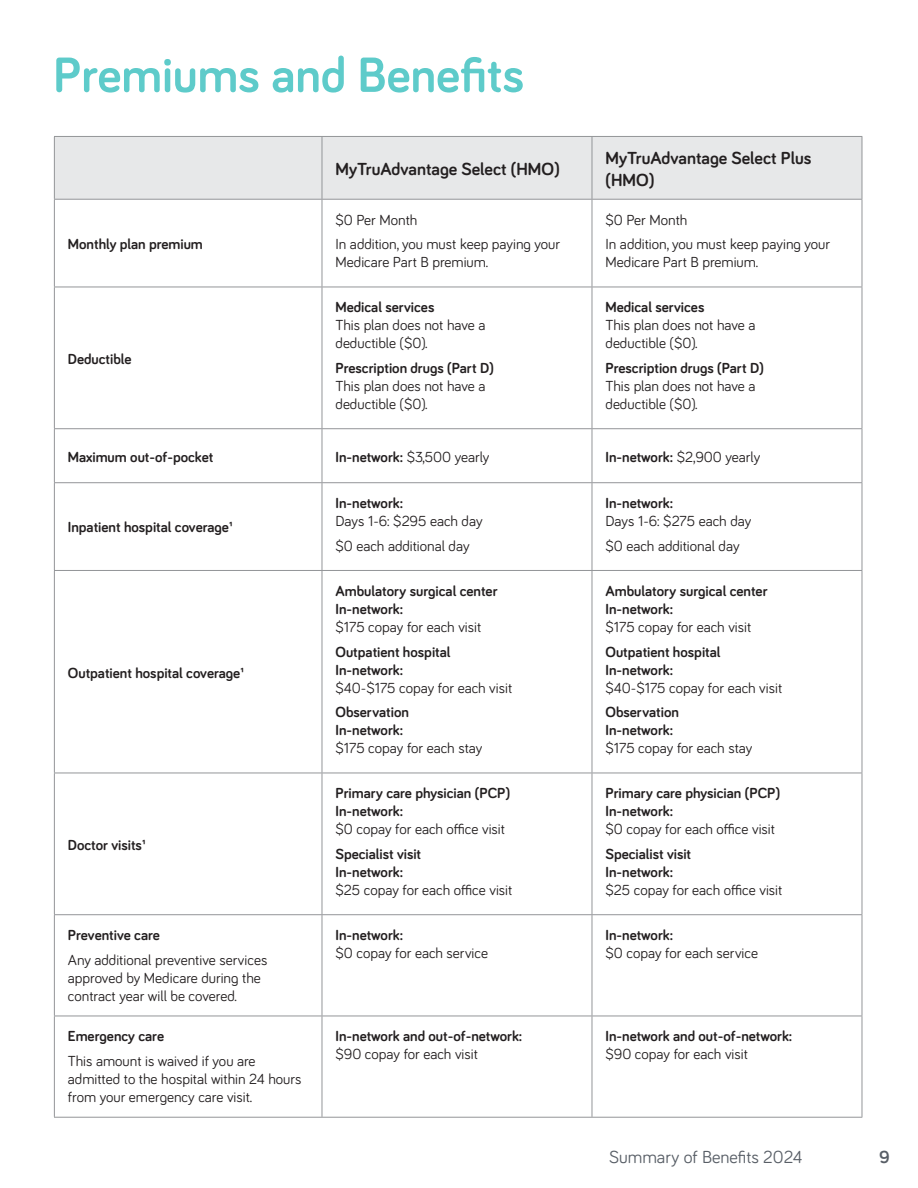
<style>
.page{position:relative;width:918px;height:1188px;background:#fff}
.page>*{position:absolute;margin:0;border:0;box-sizing:border-box;transform-origin:0 0}
.t1{font:700 51px "Bariol";color:#5ecbca}
.t2{font:700 18px/21.6px "Bariol";color:#231f20}
.t3{font:18px "Bariol";color:#585e66}
.t4{font:700 18px "Bariol";color:#585e66}
.t5{font:700 15px/18px "Bariol";color:#231f20}
.t6{font:15px/18px "Bariol";color:#231f20}
.s1{font-weight:700}
.s2{font-weight:400}
</style>
<div class="page">
<div style="left:55px;top:137px;width:807px;height:62px;background:#e7e8e9"></div>
<hr style="left:54px;top:200px;width:1px;height:87px;background:#939598">
<hr style="left:322px;top:200px;width:1px;height:87px;background:#939598">
<hr style="left:592px;top:200px;width:1px;height:87px;background:#939598">
<hr style="left:862px;top:200px;width:1px;height:87px;background:#939598">
<hr style="left:54px;top:287px;width:268px;height:1px;background:#939598">
<hr style="left:54px;top:287px;width:1px;height:141px;background:#939598">
<hr style="left:322px;top:287px;width:270px;height:1px;background:#939598">
<hr style="left:322px;top:287px;width:1px;height:141px;background:#939598">
<hr style="left:592px;top:287px;width:270px;height:1px;background:#939598">
<hr style="left:592px;top:287px;width:1px;height:141px;background:#939598">
<hr style="left:862px;top:287px;width:1px;height:141px;background:#939598">
<hr style="left:54px;top:428px;width:268px;height:1px;background:#939598">
<hr style="left:54px;top:429px;width:1px;height:53px;background:#939598">
<hr style="left:322px;top:428px;width:270px;height:1px;background:#939598">
<hr style="left:322px;top:429px;width:1px;height:53px;background:#939598">
<hr style="left:592px;top:428px;width:270px;height:1px;background:#939598">
<hr style="left:592px;top:429px;width:1px;height:53px;background:#939598">
<hr style="left:862px;top:429px;width:1px;height:53px;background:#939598">
<hr style="left:54px;top:482px;width:268px;height:1px;background:#939598">
<hr style="left:54px;top:483px;width:1px;height:87px;background:#939598">
<hr style="left:322px;top:482px;width:270px;height:1px;background:#939598">
<hr style="left:322px;top:483px;width:1px;height:87px;background:#939598">
<hr style="left:592px;top:482px;width:270px;height:1px;background:#939598">
<hr style="left:592px;top:483px;width:1px;height:87px;background:#939598">
<hr style="left:862px;top:483px;width:1px;height:87px;background:#939598">
<hr style="left:54px;top:570px;width:268px;height:1px;background:#939598">
<hr style="left:54px;top:571px;width:1px;height:202px;background:#939598">
<hr style="left:322px;top:570px;width:270px;height:1px;background:#939598">
<hr style="left:322px;top:571px;width:1px;height:202px;background:#939598">
<hr style="left:592px;top:570px;width:270px;height:1px;background:#939598">
<hr style="left:592px;top:571px;width:1px;height:202px;background:#939598">
<hr style="left:862px;top:571px;width:1px;height:202px;background:#939598">
<hr style="left:54px;top:773px;width:268px;height:1px;background:#939598">
<hr style="left:54px;top:773px;width:1px;height:141px;background:#939598">
<hr style="left:322px;top:773px;width:270px;height:1px;background:#939598">
<hr style="left:322px;top:773px;width:1px;height:141px;background:#939598">
<hr style="left:592px;top:773px;width:270px;height:1px;background:#939598">
<hr style="left:592px;top:773px;width:1px;height:141px;background:#939598">
<hr style="left:862px;top:773px;width:1px;height:141px;background:#939598">
<hr style="left:54px;top:914px;width:268px;height:1px;background:#939598">
<hr style="left:54px;top:915px;width:1px;height:101px;background:#939598">
<hr style="left:322px;top:914px;width:270px;height:1px;background:#939598">
<hr style="left:322px;top:915px;width:1px;height:101px;background:#939598">
<hr style="left:592px;top:914px;width:270px;height:1px;background:#939598">
<hr style="left:592px;top:915px;width:1px;height:101px;background:#939598">
<hr style="left:862px;top:915px;width:1px;height:101px;background:#939598">
<hr style="left:54px;top:1016px;width:268px;height:1px;background:#939598">
<hr style="left:54px;top:1016px;width:1px;height:101px;background:#939598">
<hr style="left:322px;top:1016px;width:270px;height:1px;background:#939598">
<hr style="left:322px;top:1016px;width:1px;height:101px;background:#939598">
<hr style="left:592px;top:1016px;width:270px;height:1px;background:#939598">
<hr style="left:592px;top:1016px;width:1px;height:101px;background:#939598">
<hr style="left:862px;top:1016px;width:1px;height:101px;background:#939598">
<hr style="left:54px;top:1117px;width:268px;height:1px;background:#939598">
<hr style="left:322px;top:1117px;width:270px;height:1px;background:#939598">
<hr style="left:592px;top:1117px;width:270px;height:1px;background:#939598">
<hr style="left:54px;top:136px;width:268px;height:1px;background:#939598">
<hr style="left:54px;top:137px;width:1px;height:62px;background:#939598">
<hr style="left:322px;top:136px;width:270px;height:1px;background:#939598">
<hr style="left:322px;top:137px;width:1px;height:62px;background:#939598">
<hr style="left:592px;top:136px;width:270px;height:1px;background:#939598">
<hr style="left:592px;top:137px;width:1px;height:62px;background:#939598">
<hr style="left:862px;top:137px;width:1px;height:62px;background:#939598">
<hr style="left:54px;top:199px;width:268px;height:1px;background:#939598">
<hr style="left:322px;top:199px;width:270px;height:1px;background:#939598">
<hr style="left:592px;top:199px;width:270px;height:1px;background:#939598">
<h3 class="t1" style="left:53px;top:40px;width:472px">Premiums and Benefits</h3>
<p class="t5" style="left:68px;top:234px;width:137px">Monthly plan premium</p>
<p class="t5" style="left:68px;top:349px;width:65px">Deductible</p>
<p class="t2" style="left:335px;top:157px;width:226px">MyTruAdvantage Select (HMO)</p>
<p class="t2" style="left:605px;top:147px;width:207px">MyTruAdvantage Select Plus (HMO)</p>
<p class="t6" style="left:335px;top:210px;width:84px">$0 Per Month</p>
<p class="t6" style="left:335px;top:235px;width:226px">In addition, you must keep paying your<br>Medicare Part B premium.</p>
<p class="t6" style="left:335px;top:298px;width:152px"><span class="s1">Medical services<br></span>This plan does not have a deductible ($0).</p>
<p class="t6" style="left:335px;top:358px;width:160px"><span class="s1">Prescription drugs (Part D)<br></span>This plan does not have a deductible ($0).</p>
<p class="t6" style="left:605px;top:210px;width:84px">$0 Per Month</p>
<p class="t6" style="left:605px;top:235px;width:226px">In addition, you must keep paying your<br>Medicare Part B premium.</p>
<p class="t6" style="left:605px;top:298px;width:152px"><span class="s1">Medical services<br></span>This plan does not have a deductible ($0).</p>
<p class="t6" style="left:605px;top:358px;width:160px"><span class="s1">Prescription drugs (Part D)<br></span>This plan does not have a deductible ($0).</p>
<p class="t5" style="left:68px;top:447px;width:147px">Maximum out-of-pocket</p>
<p class="t6" style="left:335px;top:447px;width:156px"><span class="s1">In-network:</span> $3,500 yearly</p>
<p class="t6" style="left:605px;top:447px;width:156px"><span class="s1">In-network:</span> $2,900 yearly</p>
<p class="t5" style="left:68px;top:518px;width:166px">Inpatient hospital coverage1</p>
<p class="t5" style="left:68px;top:663px;width:177px">Outpatient hospital coverage1</p>
<p class="t5" style="left:68px;top:835px;width:79px">Doctor visits1</p>
<p class="t5" style="left:68px;top:925px;width:94px">Preventive care</p>
<p class="t6" style="left:68px;top:950px;width:201px">Any additional preventive services approved by Medicare during the contract year will be covered.</p>
<p class="t5" style="left:68px;top:1027px;width:98px">Emergency care</p>
<p class="t6" style="left:68px;top:1051px;width:235px">This amount is waived if you are admitted to the hospital within 24 hours from your emergency care visit.</p>
<p class="t6" style="left:335px;top:493px;width:149px"><span class="s1">In-network:<br></span>Days 1-6: $295 each day</p>
<p class="t6" style="left:335px;top:536px;width:136px">$0 each additional day</p>
<p class="t5" style="left:335px;top:581px;width:164px">Ambulatory surgical center<br>In-network:<br><span class="s2">$175 copay for each visit</span></p>
<p class="t5" style="left:335px;top:642px;width:178px">Outpatient hospital<br>In-network:<br><span class="s2">$40-$175 copay for each visit</span></p>
<p class="t5" style="left:335px;top:703px;width:148px">Observation<br>In-network:<br><span class="s2">$175 copay for each stay</span></p>
<p class="t5" style="left:335px;top:784px;width:176px">Primary care physician (PCP)<br>In-network:<br><span class="s2">$0 copay for each office visit</span></p>
<p class="t5" style="left:335px;top:844px;width:178px">Specialist visit<br>In-network:<br><span class="s2">$25 copay for each office visit</span></p>
<p class="t6" style="left:605px;top:493px;width:147px"><span class="s1">In-network:<br></span>Days 1-6: $275 each day</p>
<p class="t6" style="left:605px;top:536px;width:136px">$0 each additional day</p>
<p class="t5" style="left:605px;top:581px;width:164px">Ambulatory surgical center<br>In-network:<br><span class="s2">$175 copay for each visit</span></p>
<p class="t5" style="left:605px;top:642px;width:178px">Outpatient hospital<br>In-network:<br><span class="s2">$40-$175 copay for each visit</span></p>
<p class="t5" style="left:605px;top:703px;width:148px">Observation<br>In-network:<br><span class="s2">$175 copay for each stay</span></p>
<p class="t5" style="left:605px;top:784px;width:176px">Primary care physician (PCP)<br>In-network:<br><span class="s2">$0 copay for each office visit</span></p>
<p class="t5" style="left:605px;top:844px;width:178px">Specialist visit<br>In-network:<br><span class="s2">$25 copay for each office visit</span></p>
<p class="t6" style="left:335px;top:925px;width:154px"><span class="s1">In-network:<br></span>$0 copay for each service</p>
<p class="t6" style="left:605px;top:925px;width:154px"><span class="s1">In-network:<br></span>$0 copay for each service</p>
<p class="t5" style="left:335px;top:1027px;width:188px">In-network and out-of-network: <span class="s2">$90 copay for each visit</span></p>
<p class="t5" style="left:605px;top:1027px;width:188px">In-network and out-of-network: <span class="s2">$90 copay for each visit</span></p>
<p class="t3" style="left:609px;top:1145px;width:195px">Summary of Benefits 2024</p>
<p class="t4" style="left:879px;top:1145px;width:12px">9</p>
</div>
